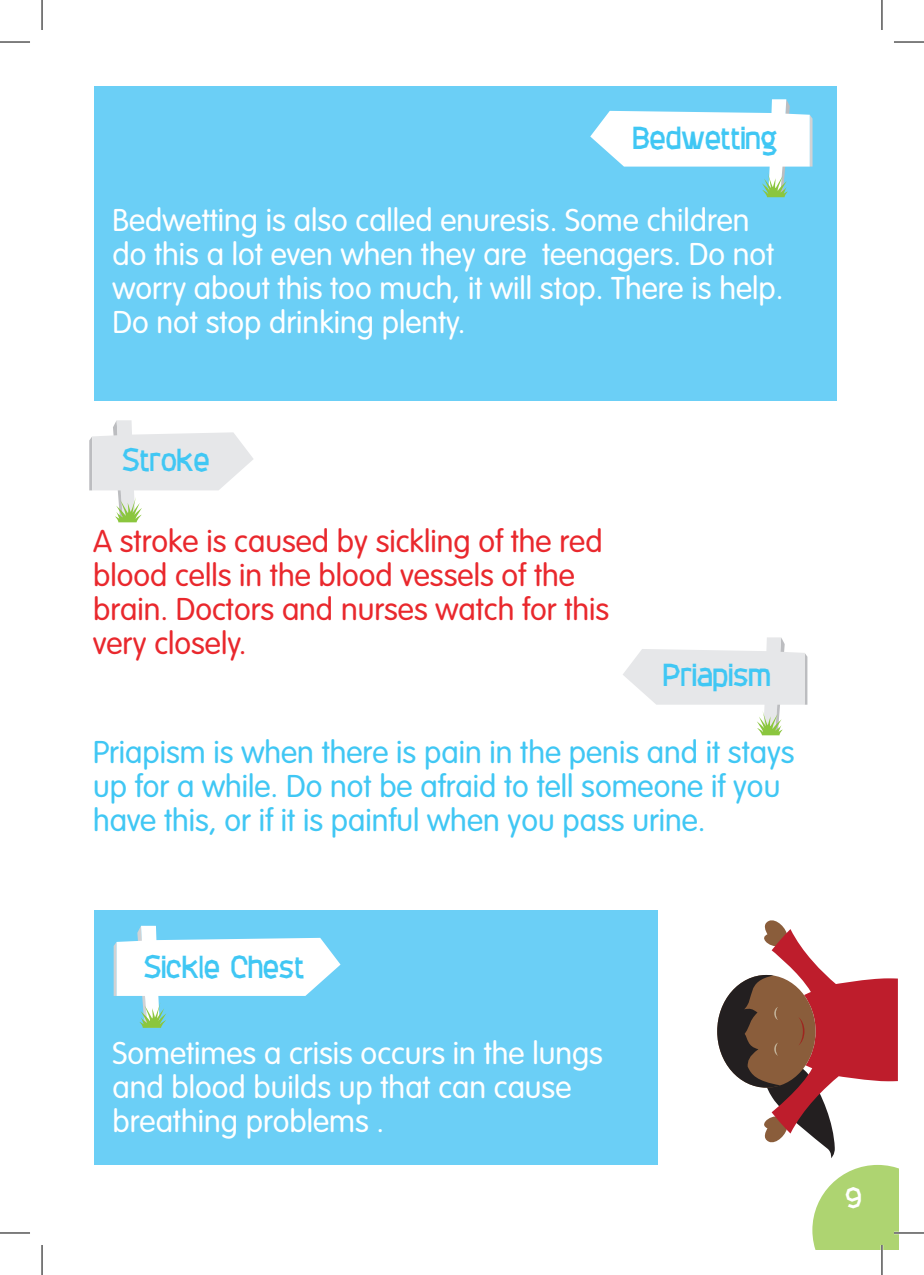
<style>
.page{position:relative;width:924px;height:1275px;background:#fff}
.page>*{position:absolute;margin:0;border:0;box-sizing:border-box;transform-origin:0 0}
.Large_Copy_Red{font:300 31px/34px "VAG Rounded Std";color:#fff}
.Large_Copy_Red-2{font:300 31px/34px "VAG Rounded Std";color:#40c7f4}
.Large_Copy_Red-3{font:300 31px/34px "VAG Rounded Std";color:#e9282d}
.Large_Copy_Blue{font:300 31px/34px "VAG Rounded Std";color:#fff}
.Large_Copy_Red-4{font:900 31px "Attac";color:#40c7f4}
.Large_Copy_Blue-2{font:900 31px "Attac";color:#40c7f4}
.t1{font:900 28px "Attac";color:#fff}
</style>
<div class="page">
<svg style="left:812px;top:1165px;width:86px;height:85px;background:#b8d984"></svg>
<div style="left:94px;top:910px;width:563px;height:255px;background:#6bcff6"></div>
<div style="left:94px;top:86px;width:742px;height:315px;background:#6bcff6"></div>
<svg style="left:114px;top:925px;width:226px;height:103px"></svg>
<svg style="left:623px;top:637px;width:184px;height:98px"></svg>
<svg style="left:89px;top:420px;width:164px;height:102px"></svg>
<svg style="left:717px;top:920px;width:180px;height:238px"></svg>
<svg style="left:590px;top:99px;width:222px;height:98px"></svg>
<hr style="left:893px;top:1231px;width:30px;height:3px;background:#fff">
<hr style="left:880px;top:1245px;width:2px;height:30px;background:#fff">
<hr style="left:0;top:42px;width:30px;height:1px;background:#000">
<hr style="left:893px;top:42px;width:30px;height:1px;background:#000">
<hr style="left:0;top:1232px;width:30px;height:1px;background:#000">
<hr style="left:893px;top:1232px;width:30px;height:1px;background:#000">
<hr style="left:42px;top:0;width:1px;height:30px;background:#000">
<hr style="left:42px;top:1245px;width:1px;height:30px;background:#000">
<hr style="left:881px;top:0;width:1px;height:30px;background:#000">
<hr style="left:881px;top:1245px;width:1px;height:30px;background:#000">
<p class="Large_Copy_Red-4" style="left:632px;top:115px;width:146px">Bedwetting</p>
<p class="Large_Copy_Red" style="left:112px;top:204px;width:672px">Bedwetting is also called enuresis. Some children do this a lot even when they are teenagers. Do not worry about this too much, it will stop. There is help.<br>Do not stop drinking plenty.</p>
<p class="Large_Copy_Red-4" style="left:122px;top:437px;width:89px">Stroke</p>
<p class="Large_Copy_Red-3" style="left:93px;top:525px;width:517px">A stroke is caused by sickling of the red blood cells in the blood vessels of the brain. Doctors and nurses watch for this very closely.</p>
<p class="Large_Copy_Red-4" style="left:663px;top:651px;width:109px">Priapism</p>
<p class="Large_Copy_Red-2" style="left:93px;top:736px;width:702px">Priapism is when there is pain in the penis and it stays up for a while. Do not be afraid to tell someone if you have this, or if it is painful when you pass urine.</p>
<p class="Large_Copy_Blue-2" style="left:144px;top:943px;width:162px">Sickle Chest</p>
<p class="Large_Copy_Blue" style="left:112px;top:1037px;width:492px">Sometimes a crisis occurs in the lungs and blood builds up that can cause breathing problems .</p>
<p class="t1" style="left:844px;top:1177px;width:18px">9</p>
</div>
